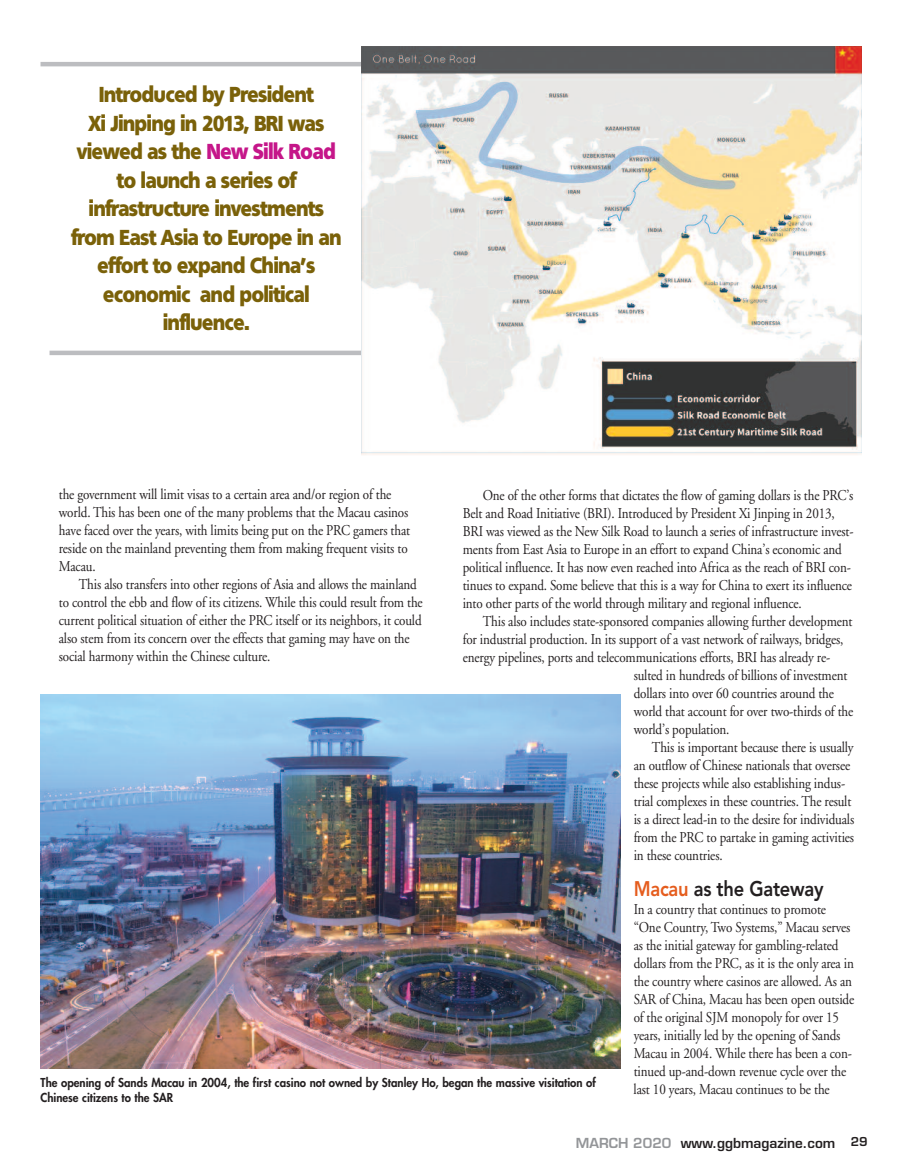
<style>
.page{position:relative;width:905px;height:1175px;background:#fff}
.page>*{position:absolute;margin:0;border:0;box-sizing:border-box;transform-origin:0 0}
.t1{font:21px/28.5px "Fustian";letter-spacing:-.01em;color:#7a6109;text-align:center;scale:.87 1}
.t2{font:800 21px "Avenir";letter-spacing:-.01em;color:#231f20;scale:.87 1}
.t3{font:15px/18px "Adobe Garamond";letter-spacing:-.01em;color:#231f20;scale:.87 1}
.t4{font:600 13.5px "Eurostile";color:#231f20}
.t5{font:800 12px/15px "Futura";color:#231f20;scale:.95 1}
.s1{color:#c51689}
.s2{color:#e55d1e}
.s3{color:#939598}
.s4{font-size:12px}
</style>
<div class="page">
<hr style="left:40px;top:62px;width:328px;height:4px;background:#bcbdc0">
<img style="left:41px;top:694px;width:579px;height:374px">
<hr style="left:50px;top:351px;width:312px;height:4px;background:#bcbdc0">
<img style="left:362px;top:46px;width:499px;height:409px">
<h1 class="t1" style="left:71px;top:81px;width:312px">Introduced by President<br>Xi Jinping in 2013, BRI was viewed as the <span class="s1">New Silk Road </span>to launch a series of infrastructure investments from East Asia to Europe in an effort to expand China’s economic and political influence.</h1>
<p class="t3" style="left:59px;top:486px;width:405px">the government will limit visas to a certain area and/or region of the world. This has been one of the many problems that the Macau casinos have faced over the years, with limits being put on the PRC gamers that reside on the mainland preventing them from making frequent visits to Macau.</p>
<p class="t3" style="left:59px;top:576px;width:420px;text-indent:20px">This also transfers into other regions of Asia and allows the mainland to control the ebb and flow of its citizens. While this could result from the current political situation of either the PRC itself or its neighbors, it could also stem from its concern over the effects that gaming may have on the social harmony within the Chinese culture.</p>
<p class="t3" style="left:462px;top:487px;width:451px;text-indent:20px">One of the other forms that dictates the flow of gaming dollars is the PRC’s Belt and Road Initiative (BRI). Introduced by President Xi Jinping in 2013, BRI was viewed as the New Silk Road to launch a series of infrastructure invest&shy;ments from East Asia to Europe in an effort to expand China’s economic and political influence. It has now even reached into Africa as the reach of BRI con&shy;tinues to expand. Some believe that this is a way for China to exert its influence into other parts of the world through military and regional influence.</p>
<p class="t3" style="left:482px;top:613px;width:426px">This also includes state-sponsored companies allowing further development</p>
<p class="t3" style="left:462px;top:631px;width:439px">for industrial production. In its support of a vast network of railways, bridges,</p>
<p class="t3" style="left:462px;top:649px;width:424px">energy pipelines, ports and telecommunications efforts, BRI has already re-</p>
<p class="t3" style="left:633px;top:667px;width:247px">sulted in hundreds of billions of investment</p>
<p class="t3" style="left:633px;top:685px;width:232px">dollars into over 60 countries around the</p>
<p class="t3" style="left:633px;top:703px;width:254px">world that account for over two-thirds of the</p>
<p class="t3" style="left:633px;top:721px;width:112px">world’s population.</p>
<p class="t3" style="left:652px;top:739px;width:233px">This is important because there is usually</p>
<p class="t3" style="left:633px;top:757px;width:250px">an outflow of Chinese nationals that oversee</p>
<p class="t3" style="left:633px;top:775px;width:245px">these projects while also establishing indus-</p>
<p class="t3" style="left:633px;top:793px;width:252px">trial complexes in these countries. The result</p>
<p class="t3" style="left:633px;top:811px;width:255px">is a direct lead-in to the desire for individuals</p>
<p class="t3" style="left:633px;top:829px;width:255px">from the PRC to partake in gaming activities</p>
<p class="t3" style="left:633px;top:847px;width:104px">in these countries.</p>
<h1 class="t2" style="left:633px;top:880px;width:220px"><span class="s2">Macau</span> as the Gateway</h1>
<p class="t3" style="left:633px;top:901px;width:255px">In a country that continues to promote “One Country, Two Systems,” Macau serves as the initial gateway for gambling-related dollars from the PRC, as it is the only area in the country where casinos are allowed. As an SAR of China, Macau has been open outside of the original SJM monopoly for over 15 years, initially led by the opening of Sands Macau in 2004. While there has been a con&shy;tinued up-and-down revenue cycle over the last 10 years, Macau continues to be the</p>
<p class="t5" style="left:41px;top:1075px;width:586px">The opening of Sands Macau in 2004, the first casino not owned by Stanley Ho, began the massive visitation of<br>Chinese citizens to the SAR</p>
<p class="t4" style="left:576px;top:1137px;width:293px"><span class="s3">MARCH 2020</span> www.ggbmagazine.com <span class="s4">29</span></p>
</div>
